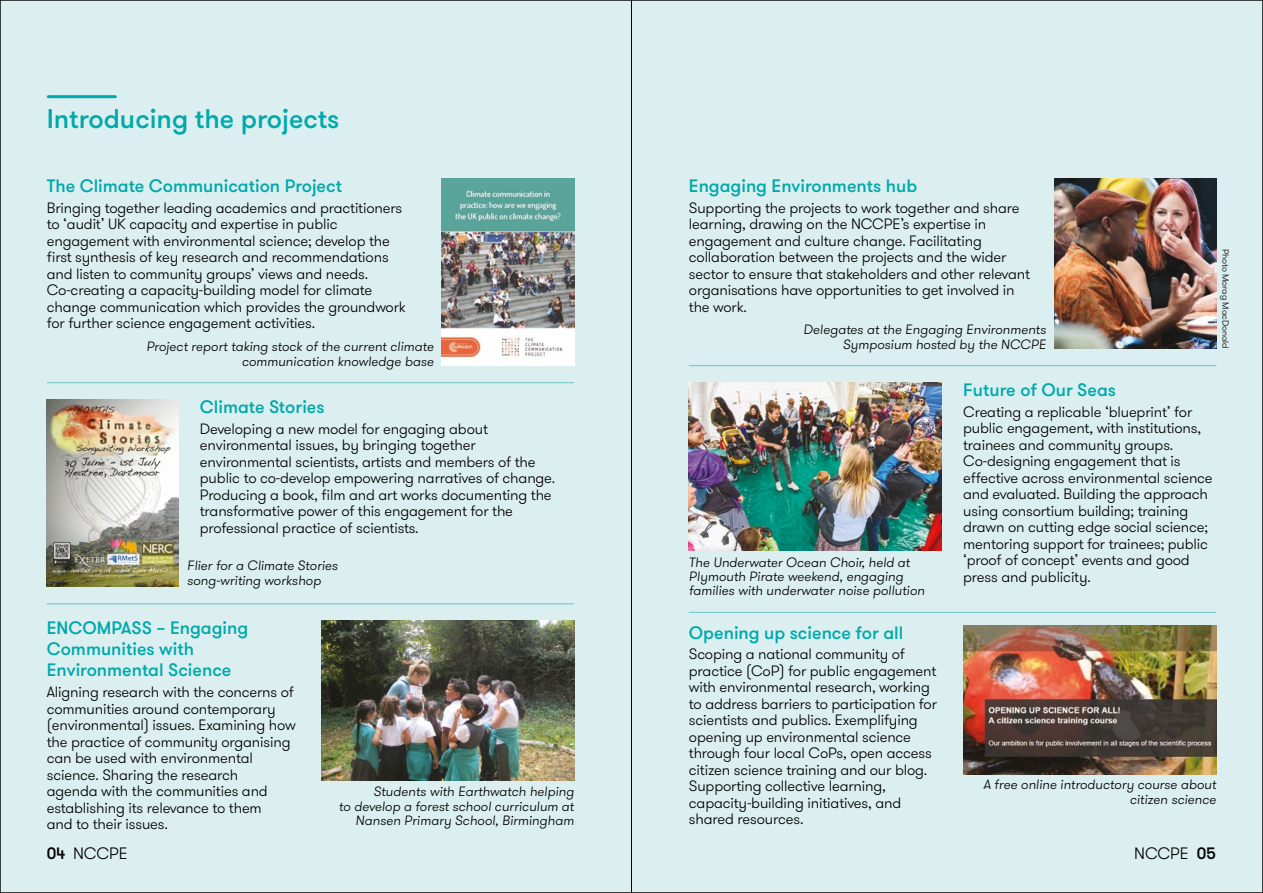
<style>
.page{position:relative;width:1263px;height:893px;background:#dceff0}
.page>*{position:absolute;margin:0;border:0;box-sizing:border-box;transform-origin:0 0}
.t1{font:500 27px "GT Walsheim";color:#00a9ab}
.t2{font:500 18px/21px "GT Walsheim";color:#00a9ab}
.t3{font:300 16.5px "GT Walsheim";letter-spacing:-.01em;color:#000}
.t4{font:300 15px/16.5px "GT Walsheim";letter-spacing:-.01em;color:#000}
.t5{font:italic 300 13.5px/14.2px "GT Walsheim";color:#000;text-align:right}
.t6{font:300 9px "GT Walsheim";color:#000}
.s1{font-weight:500}
</style>
<div class="page">
<img style="left:442px;top:179px;width:132px;height:187px">
<img style="left:1054px;top:179px;width:162px;height:170px">
<img style="left:689px;top:383px;width:253px;height:168px">
<img style="left:47px;top:400px;width:132px;height:187px">
<img style="left:321px;top:621px;width:253px;height:159px">
<img style="left:963px;top:625px;width:253px;height:150px">
<hr style="left:48px;top:95px;width:67px;height:3px;background:#00a9ab">
<hr style="left:47px;top:382px;width:527px;height:1px;background:#6ac3c5">
<hr style="left:47px;top:603px;width:527px;height:1px;background:#6ac3c5">
<hr style="left:689px;top:365px;width:527px;height:1px;background:#6ac3c5">
<hr style="left:689px;top:612px;width:527px;height:1px;background:#6ac3c5">
<hr style="left:631px;top:0;width:1px;height:893px;background:#000">
<h1 class="t1" style="left:47px;top:102px;width:294px">Introducing the projects</h1>
<p class="t2" style="left:47px;top:176px;width:297px">The Climate Communication Project</p>
<p class="t4" style="left:47px;top:200px;width:360px">Bringing together leading academics and practitioners to ‘audit’ UK capacity and expertise in public engagement with environmental science; develop the first synthesis of key research and recommendations and listen to community groups’ views and needs.<br>Co-creating a capacity-building model for climate change communication which provides the groundwork for further science engagement activities.</p>
<p class="t5" style="left:146px;top:340px;width:289px">Project report taking stock of the current climate communication knowledge base</p>
<p class="t2" style="left:689px;top:176px;width:230px">Engaging Environments hub</p>
<p class="t4" style="left:689px;top:200px;width:343px">Supporting the projects to work together and share learning, drawing on the NCCPE’s expertise in engagement and culture change. Facilitating collaboration between the projects and the wider sector to ensure that stakeholders and other relevant organisations have opportunities to get involved in the work.</p>
<p class="t5" style="left:803px;top:323px;width:244px">Delegates at the Engaging Environments<br>Symposium hosted by the NCCPE</p>
<p class="t2" style="left:200px;top:397px;width:126px">Climate Stories</p>
<p class="t4" style="left:200px;top:421px;width:357px">Developing a new model for engaging about environmental issues, by bringing together environmental scientists, artists and members of the public to co-develop empowering narratives of change.<br>Producing a book, film and art works documenting the transformative power of this engagement for the professional practice of scientists.</p>
<p class="t5" style="left:187px;top:559px;width:152px;text-align:left">Flier for a Climate Stories song-writing workshop</p>
<p class="t5" style="left:689px;top:555px;width:237px;text-align:left">The Underwater Ocean Choir, held at<br>Plymouth Pirate weekend, engaging families with underwater noise pollution</p>
<p class="t2" style="left:963px;top:380px;width:154px">Future of Our Seas</p>
<p class="t4" style="left:963px;top:404px;width:251px">Creating a replicable ‘blueprint’ for public engagement, with institutions, trainees and community groups.<br>Co-designing engagement that is effective across environmental science and evaluated. Building the approach using consortium building; training drawn on cutting edge social science; mentoring support for trainees; public ‘proof of concept’ events and good press and publicity.</p>
<p class="t6" style="left:1231px;top:248px;width:102px;rotate:90deg">Photo Morag MacDonald</p>
<p class="t2" style="left:47px;top:618px;width:203px">ENCOMPASS – Engaging<br>Communities with<br>Environmental Science</p>
<p class="t4" style="left:47px;top:684px;width:251px">Aligning research with the concerns of communities around contemporary (environmental) issues. Examining how the practice of community organising can be used with environmental science. Sharing the research<br>agenda with the communities and establishing its relevance to them<br>and to their issues.</p>
<p class="t2" style="left:689px;top:622px;width:216px">Opening up science for all</p>
<p class="t4" style="left:689px;top:646px;width:250px">Scoping a national community of practice (CoP) for public engagement with environmental research, working to address barriers to participation for scientists and publics. Exemplifying opening up environmental science through four local CoPs, open access citizen science training and our blog.<br>Supporting collective learning, capacity-building initiatives, and shared resources.</p>
<p class="t5" style="left:339px;top:785px;width:237px">Students with Earthwatch helping<br>to develop a forest school curriculum at<br>Nansen Primary School, Birmingham</p>
<p class="t5" style="left:983px;top:778px;width:234px">A free online introductory course about citizen science</p>
<p class="t3" style="left:47px;top:843px;width:83px"><span class="s1">04</span> NCCPE</p>
<p class="t3" style="left:1134px;top:843px;width:83px">NCCPE <span class="s1">05</span></p>
</div>
